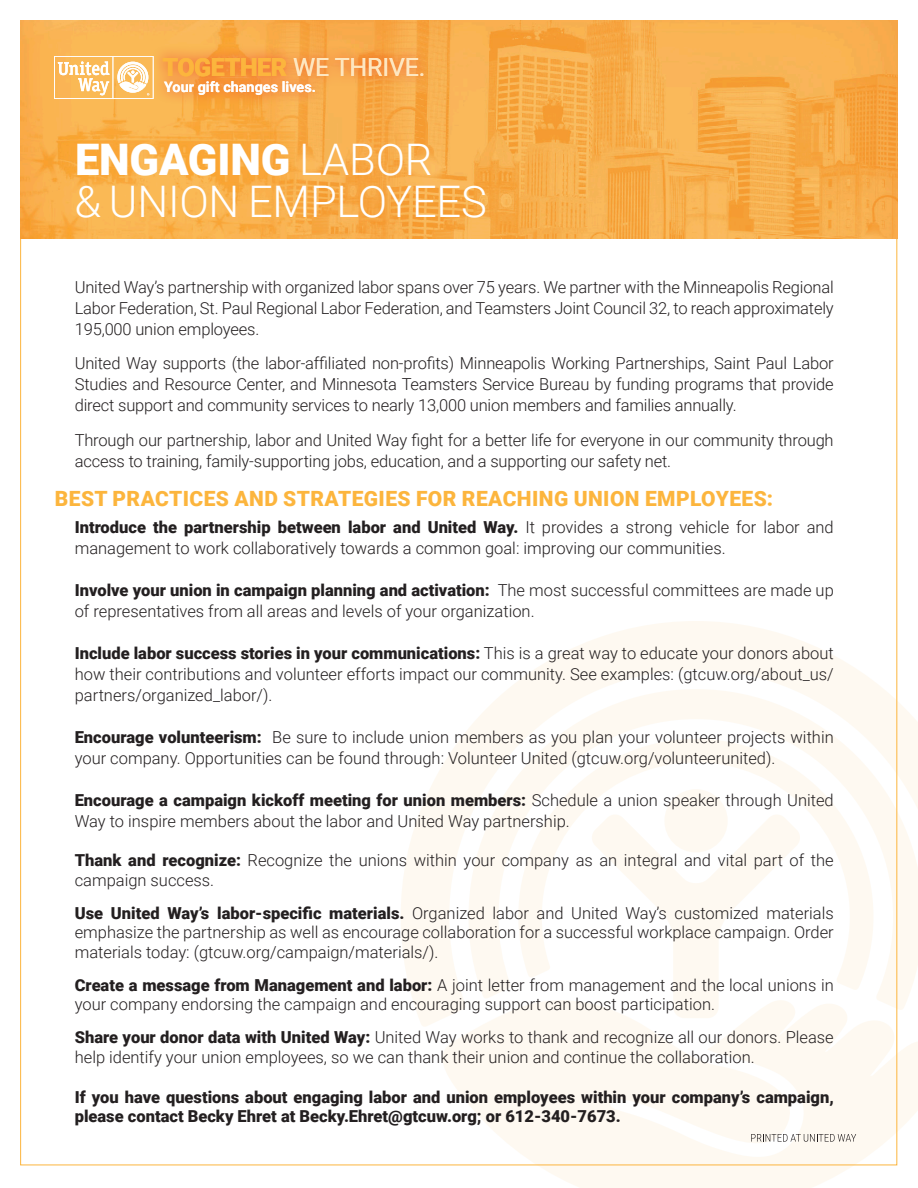
<style>
.page{position:relative;width:918px;height:1188px;background:#fff}
.page>*{position:absolute;margin:0;border:0;box-sizing:border-box;transform-origin:0 0}
.t1{font:300 43.5px "Roboto";letter-spacing:-.005em;color:#fff}
.t2{font:900 43.5px "Roboto";letter-spacing:-.005em;color:#fff}
.t3{font:25.05px "Roboto";letter-spacing:-.005em;color:#fee7c1}
.t4{font:900 21px "Roboto";letter-spacing:.02em;color:#fcb53d}
.t5{font:300 16.5px/21px "Roboto";color:#231f20}
.t6{font:900 16.5px/19.5px "Roboto";color:#231f20}
.t7{font:700 14.4px "Roboto";color:#fff}
.s1{font-weight:900;color:#fcb53d}
.s2{font-weight:300}
.s3{font-weight:900}
</style>
<div class="page">
<svg style="left:401px;top:621px;width:517px;height:405px"></svg>
<div style="left:664px;top:789px;width:64px;height:63px;background:#fef9f1;border-radius:50%"></div>
<svg style="left:591px;top:813px;width:210px;height:181px"></svg>
<svg style="left:438px;top:994px;width:480px;height:194px;fill:#fef9f1"></svg>
<img style="left:20px;top:20px;width:877px;height:218px">
<div style="left:151px;top:45px;width:284px;height:62px;background:#ef4d30;opacity:.9"></div>
<svg style="left:751px;top:1134px;width:105px;height:8px"></svg>
<svg style="left:54px;top:56px;width:100px;height:43px"></svg>
<p class="t3" style="left:162px;top:49px;width:265px"><span class="s1">TOGETHER</span> WE THRIVE.</p>
<p class="t7" style="left:164px;top:77px;width:153px">Your gift changes lives.</p>
<p class="t2" style="left:75px;top:129px;width:359px">ENGAGING <span class="s2">LABOR</span></p>
<p class="t1" style="left:74px;top:171px;width:414px">&amp; UNION EMPLOYEES</p>
<p class="t5" style="left:75px;top:276px;width:761px;text-align:justify">United Way’s partnership with organized labor spans over 75 years. We partner with the Minneapolis Regional Labor Federation, St. Paul Regional Labor Federation, and Teamsters Joint Council 32, to reach approximately 195,000 union employees.</p>
<p class="t5" style="left:75px;top:352px;width:761px;text-align:justify">United Way supports (the labor-affiliated non-profits) Minneapolis Working Partnerships, Saint Paul Labor Studies and Resource Center, and Minnesota Teamsters Service Bureau by funding programs that provide direct support and community services to nearly 13,000 union members and families annually.</p>
<p class="t5" style="left:75px;top:429px;width:760px">Through our partnership, labor and United Way fight for a better life for everyone in our community through access to training, family-supporting jobs, education, and a supporting our safety net.</p>
<p class="t4" style="left:55px;top:483px;width:720px">BEST PRACTICES AND STRATEGIES FOR REACHING UNION EMPLOYEES:</p>
<p class="t5" style="left:75px;top:516px;width:761px"><span class="s3">Introduce the partnership between labor and United Way.</span> It provides a strong vehicle for labor and management to work collaboratively towards a common goal: improving our communities.</p>
<p class="t5" style="left:75px;top:579px;width:761px"><span class="s3">Involve your union in campaign planning and activation:</span> The most successful committees are made up of representatives from all areas and levels of your organization.</p>
<p class="t5" style="left:75px;top:642px;width:761px;text-align:justify"><span class="s3">Include labor success stories in your communications:</span> This is a great way to educate your donors about how their contributions and volunteer efforts impact our community. See examples: (gtcuw.org/about_us/ partners/organized_labor/).</p>
<p class="t5" style="left:75px;top:726px;width:761px"><span class="s3">Encourage volunteerism:</span> Be sure to include union members as you plan your volunteer projects within your company. Opportunities can be found through: Volunteer United (gtcuw.org/volunteerunited).</p>
<p class="t5" style="left:75px;top:789px;width:761px"><span class="s3">Encourage a campaign kickoff meeting for union members:</span> Schedule a union speaker through United<br>Way to inspire members about the labor and United Way partnership.</p>
<p class="t5" style="left:75px;top:850px;width:761px;line-height:19.5px"><span class="s3">Thank and recognize:</span> Recognize the unions within your company as an integral and vital part of the campaign success.</p>
<p class="t5" style="left:75px;top:903px;width:761px;line-height:19.5px;text-align:justify"><span class="s3">Use United Way’s labor-specific materials.</span> Organized labor and United Way’s customized materials emphasize the partnership as well as encourage collaboration for a successful workplace campaign. Order materials today: (gtcuw.org/campaign/materials/).</p>
<p class="t5" style="left:75px;top:975px;width:761px;line-height:19.5px"><span class="s3">Create a message from Management and labor:</span> A joint letter from management and the local unions in your company endorsing the campaign and encouraging support can boost participation.</p>
<p class="t5" style="left:75px;top:1027px;width:761px;line-height:19.5px"><span class="s3">Share your donor data with United Way:</span> United Way works to thank and recognize all our donors. Please help identify your union employees, so we can thank their union and continue the collaboration.</p>
<p class="t6" style="left:75px;top:1086px;width:761px">If you have questions about engaging labor and union employees within your company’s campaign, please contact Becky Ehret at Becky.Ehret@gtcuw.org; or 612-340-7673.</p>
</div>
